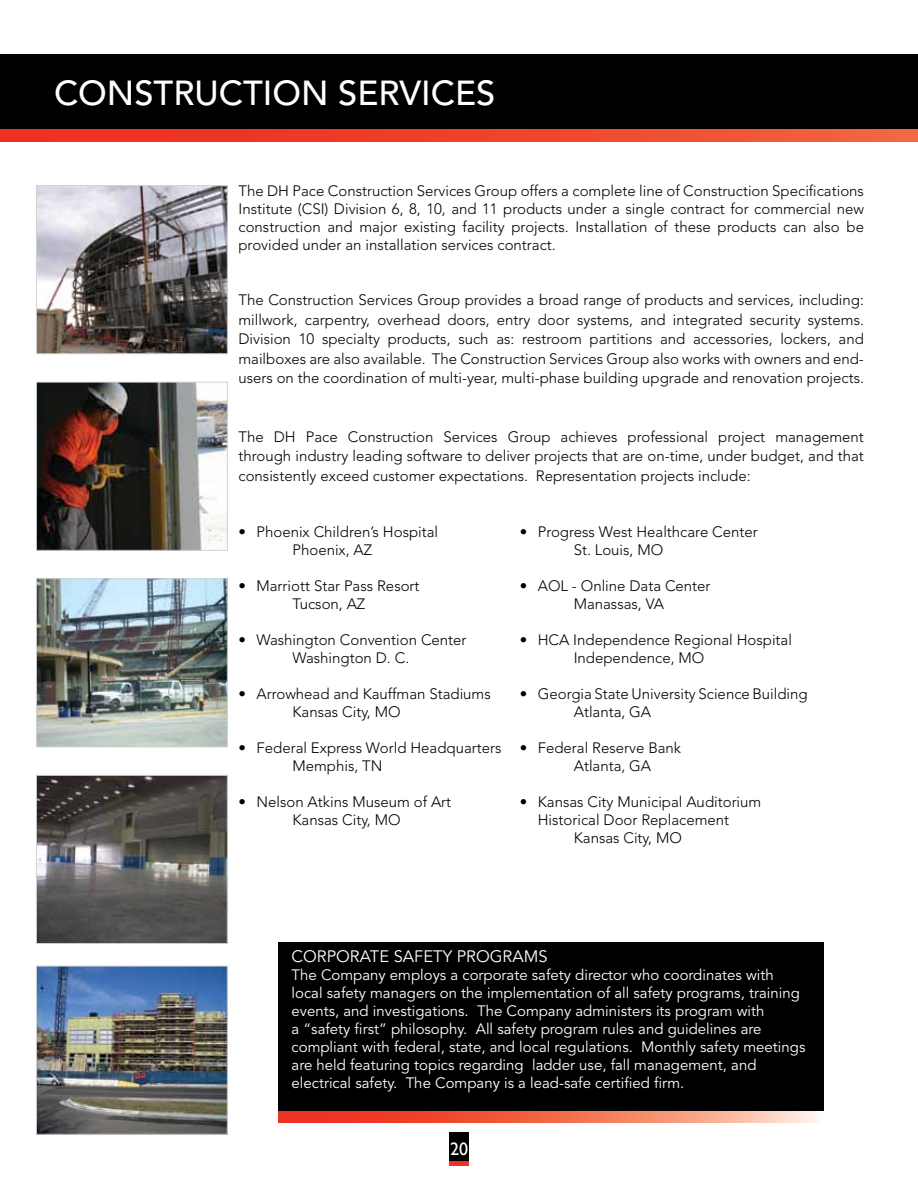
<style>
.page{position:relative;width:918px;height:1188px;background:#fff}
.page>*{position:absolute;margin:0;border:0;box-sizing:border-box;transform-origin:0 0}
.t1{font:500 34.5px "Avenir LT Std";color:#fff}
.t2{font:18px "Gill Sans";color:#fff}
.t3{font:16.5px "Avenir LT Std";color:#fff}
.t4{font:300 15px/18px "Avenir LT Std";color:#000}
.t5{font:15px/18px "Avenir LT Std";color:#fff}
</style>
<div class="page">
<div style="left:0;top:54px;width:918px;height:76px;background:#000"></div>
<svg style="left:0;top:130px;width:918px;height:12px;background:#ef442d"></svg>
<div style="left:449px;top:1133px;width:20px;height:28px;background:#000"></div>
<div style="left:449px;top:1161px;width:20px;height:5px;background:#ee3124"></div>
<img style="left:38px;top:187px;width:188px;height:165px">
<div style="left:36px;top:185px;width:192px;height:169px;border:1px solid #d1d3d4"></div>
<img style="left:38px;top:384px;width:188px;height:165px">
<div style="left:36px;top:382px;width:192px;height:169px;border:1px solid #d1d3d4"></div>
<img style="left:38px;top:968px;width:188px;height:165px">
<div style="left:36px;top:966px;width:192px;height:169px;border:1px solid #d1d3d4"></div>
<img style="left:38px;top:777px;width:188px;height:165px">
<div style="left:36px;top:775px;width:192px;height:169px;border:1px solid #d1d3d4"></div>
<img style="left:38px;top:580px;width:188px;height:165px">
<div style="left:36px;top:578px;width:192px;height:169px;border:1px solid #d1d3d4"></div>
<div style="left:279px;top:942px;width:545px;height:170px;background:#000"></div>
<svg style="left:279px;top:1112px;width:539px;height:10px;background:#f3745b"></svg>
<h1 class="t1" style="left:54px;top:78px;width:443px">CONSTRuCTION SERVICES</h1>
<p class="t4" style="left:238px;top:183px;width:627px;text-align:justify">The DH Pace Construction Services Group offers a complete line of Construction Specifications Institute (CSI) Division 6, 8, 10, and 11 products under a single contract for commercial new construction and major existing facility projects. Installation of these products can also be provided under an installation services contract.</p>
<p class="t4" style="left:238px;top:291px;width:627px;line-height:19.5px;text-align:justify">The Construction Services Group provides a broad range of products and services, including: millwork, carpentry, overhead doors, entry door systems, and integrated security systems.<br>Division 10 specialty products, such as: restroom partitions and accessories, lockers, and mailboxes are also available. The Construction Services Group also works with owners and end&shy;users on the coordination of multi-year, multi-phase building upgrade and renovation projects.</p>
<p class="t4" style="left:238px;top:428px;width:627px;line-height:19.5px;text-align:justify">The DH Pace Construction Services Group achieves professional project management through industry leading software to deliver projects that are on-time, under budget, and that consistently exceed customer expectations. Representation projects include:</p>
<p class="t4" style="left:292px;top:523px;width:147px;text-indent:-54px">• Phoenix Children’s Hospital<br>Phoenix, AZ</p>
<p class="t4" style="left:238px;top:577px;width:183px;text-align:center">• Marriott Star Pass Resort<br>Tucson, AZ</p>
<p class="t4" style="left:238px;top:631px;width:230px;text-align:center">• Washington Convention Center<br>Washington D. C.</p>
<p class="t4" style="left:292px;top:685px;width:200px;text-indent:-54px">• Arrowhead and Kauffman Stadiums<br>Kansas City, MO</p>
<p class="t4" style="left:292px;top:739px;width:211px;text-indent:-54px">• Federal Express World Headquarters<br>Memphis, TN</p>
<p class="t4" style="left:238px;top:793px;width:214px;text-align:center">• Nelson Atkins Museum of Art<br>Kansas City, MO</p>
<p class="t4" style="left:574px;top:523px;width:186px;text-indent:-54px">• Progress West Healthcare Center<br>St. Louis, MO</p>
<p class="t4" style="left:520px;top:577px;width:192px;text-align:center">• AOL - Online Data Center<br>Manassas, VA</p>
<p class="t4" style="left:574px;top:631px;width:220px;text-indent:-54px">• HCA Independence Regional Hospital<br>Independence, MO</p>
<p class="t4" style="left:574px;top:685px;width:235px;text-indent:-54px">• Georgia State University Science Building<br>Atlanta, GA</p>
<p class="t4" style="left:574px;top:739px;width:109px;text-indent:-54px">• Federal Reserve Bank<br>Atlanta, GA</p>
<p class="t4" style="left:520px;top:793px;width:243px">• Kansas City Municipal Auditorium</p>
<p class="t4" style="left:538px;top:812px;width:193px">Historical Door Replacement</p>
<p class="t4" style="left:574px;top:830px;width:110px">Kansas City, MO</p>
<p class="t3" style="left:292px;top:949px;width:258px">CORPORATE SAFETy PROGRAMS</p>
<p class="t5" style="left:292px;top:967px;width:515px">The Company employs a corporate safety director who coordinates with local safety managers on the implementation of all safety programs, training events, and investigations. The Company administers its program with<br>a “safety first” philosophy. All safety program rules and guidelines are compliant with federal, state, and local regulations. Monthly safety meetings are held featuring topics regarding ladder use, fall management, and electrical safety. The Company is a lead-safe certified firm.</p>
<p class="t2" style="left:450px;top:1138px;width:19px">20</p>
</div>
